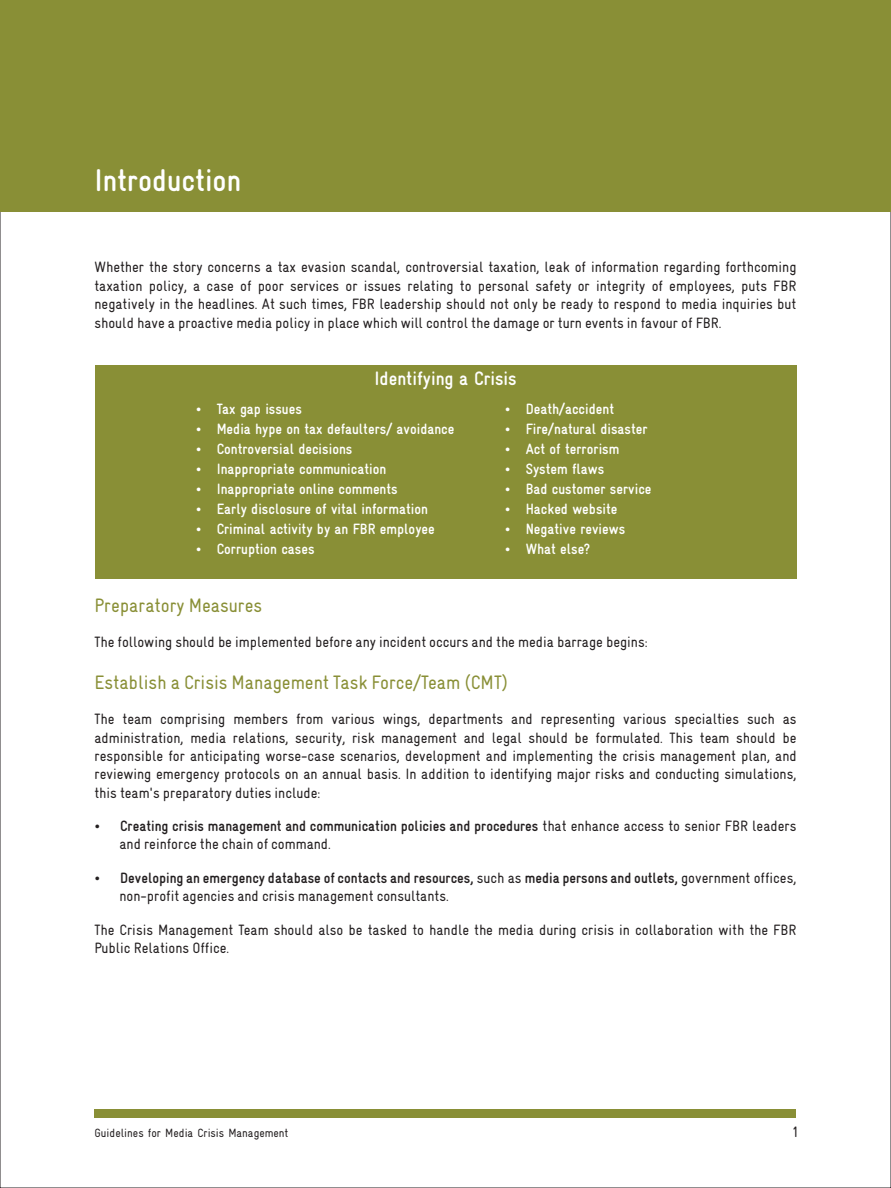
<style>
.page{position:relative;width:891px;height:1188px;background:#fff}
.page>*{position:absolute;margin:0;border:0;box-sizing:border-box;transform-origin:0 0}
.t1{font:700 31.5px "Gravur Condensed";color:#fff}
.t2{font:condensed 19.5px "Gravur";color:#898f36}
.t3{font:700 19.5px "Gravur Condensed";color:#fff}
.t4{font:condensed 15px/18.3px "Gravur";color:#231f20;text-align:justify}
.t5{font:700 15px/20.1px "Gravur Condensed";color:#fff}
.t6{font:700 15px "Gravur Condensed";color:#231f20}
.t7{font:condensed 12px "Gravur";color:#231f20}
.s1{font-family:"Gravur";font-weight:400;font-stretch:condensed}
</style>
<div class="page">
<div style="left:94px;top:1109px;width:702px;height:8px;background:#898f36"></div>
<div style="left:0;top:0;width:891px;height:212px;background:#898f36"></div>
<div style="left:95px;top:365px;width:701px;height:214px;background:#898f36"></div>
<h1 class="t1" style="left:94px;top:163px;width:148px">Introduction</h1>
<p class="t4" style="left:94px;top:258px;width:704px">Whether the story concerns a tax evasion scandal, controversial taxation, leak of information regarding forthcoming taxation policy, a case of poor services or issues relating to personal safety or integrity of employees, puts FBR negatively in the headlines. At such times, FBR leadership should not only be ready to respond to media inquiries but should have a proactive media policy in place which will control the damage or turn events in favour of FBR.</p>
<h2 class="t3" style="left:374px;top:368px;width:144px">Identifying a Crisis</h2>
<p class="t5" style="left:217px;top:399px;width:239px">Tax gap issues<br>Media hype on tax defaulters/ avoidance<br>Controversial decisions<br>Inappropriate communication<br>Inappropriate online comments<br>Early disclosure of vital information<br>Criminal activity by an FBR employee<br>Corruption cases</p>
<p class="t5" style="left:526px;top:399px;width:127px">Death/accident<br>Fire/natural disaster<br>Act of terrorism<br>System flaws<br>Bad customer service<br>Hacked website<br>Negative reviews<br>What else?</p>
<h2 class="t2" style="left:94px;top:595px;width:169px">Preparatory Measures</h2>
<p class="t4" style="left:94px;top:633px;width:555px">The following should be implemented before any incident occurs and the media barrage begins:</p>
<h2 class="t2" style="left:94px;top:671px;width:415px">Establish a Crisis Management Task Force/Team (CMT)</h2>
<p class="t4" style="left:94px;top:710px;width:704px">The team comprising members from various wings, departments and representing various specialties such as administration, media relations, security, risk management and legal should be formulated. This team should be responsible for anticipating worse-case scenarios, development and implementing the crisis management plan, and reviewing emergency protocols on an annual basis. In addition to identifying major risks and conducting simulations, this team's preparatory duties include:</p>
<p class="t6" style="left:120px;top:818px;width:678px">Creating crisis management and communication policies and procedures <span class="s1">that enhance access to senior FBR leaders</span></p>
<p class="t4" style="left:119px;top:835px;width:213px">and reinforce the chain of command.</p>
<p class="t6" style="left:120px;top:869px;width:678px">Developing an emergency database of contacts and resources, <span class="s1">such as</span> media persons and outlets, <span class="s1">government offices,</span></p>
<p class="t4" style="left:119px;top:887px;width:331px">non-profit agencies and crisis management consultants.</p>
<p class="t4" style="left:94px;top:920px;width:703px">The Crisis Management Team should also be tasked to handle the media during crisis in collaboration with the FBR<br>Public Relations Office.</p>
<p class="t7" style="left:94px;top:1127px;width:196px">Guidelines for Media Crisis Management</p>
<p class="t4" style="left:792px;top:1123px;width:9px">1</p>
</div>
